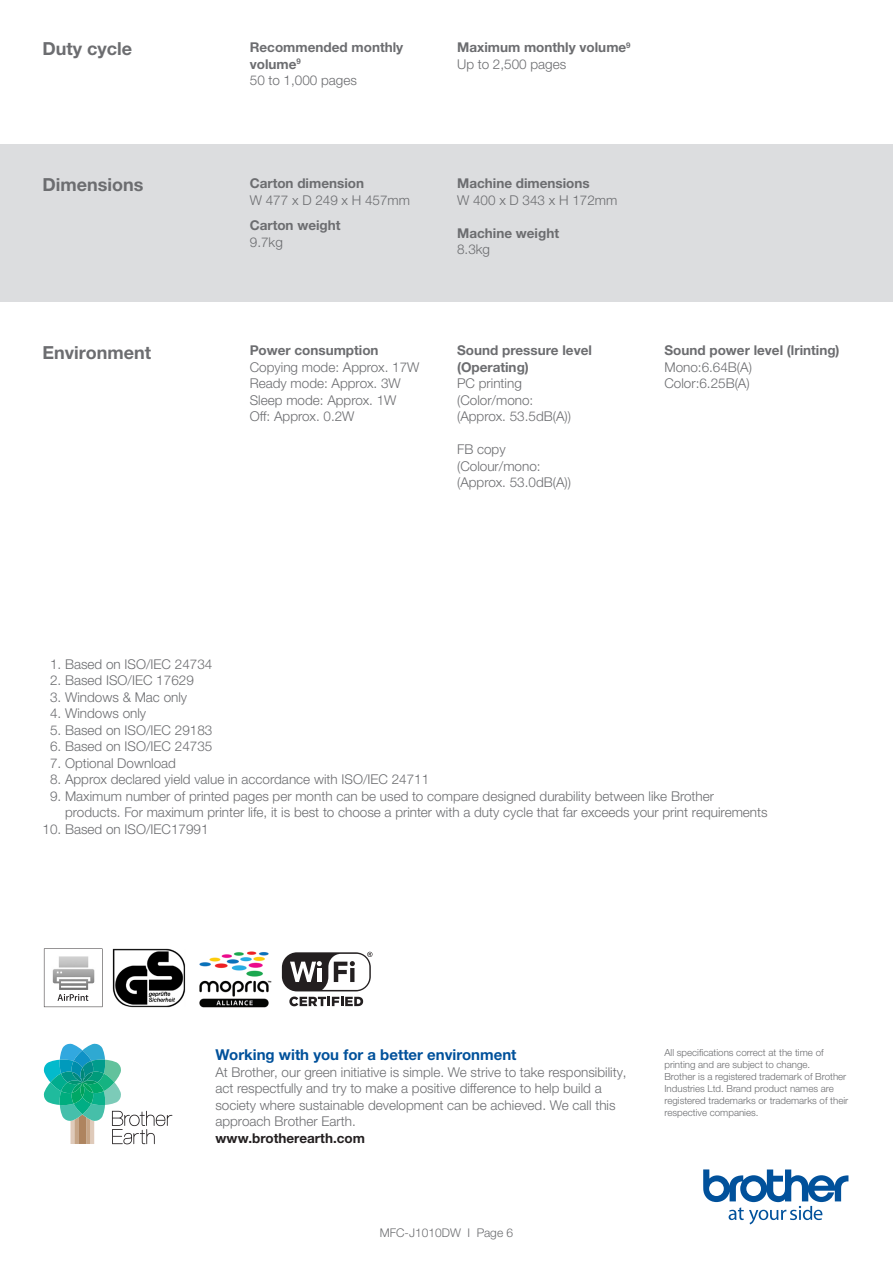
<style>
.page{position:relative;width:893px;height:1263px;background:#fff}
.page>*{position:absolute;margin:0;border:0;box-sizing:border-box;transform-origin:0 0}
.t1{font:700 18px "Helvetica Neue LTW1 G";color:#6c6d70}
.t2{font:700 15px "Helvetica Neue LTW1 G";color:#01519b}
.t3{font:300 13.5px/16.5px "Helvetica Neue LTW1 G";color:#6c6d70}
.t4{font:700 13.5px "Helvetica Neue LTW1 G";color:#6c6d70}
.t5{font:700 13.5px "Helvetica Neue LTW1 G";color:#231f20}
.t6{font:300 12px "Helvetica Neue LTW1 G";color:#6c6d70}
.t7{font:300 9.75px/12px "Helvetica Neue LTW1 G";color:#6c6d70}
</style>
<div class="page">
<svg style="left:44px;top:1044px;width:128px;height:100px"></svg>
<svg style="left:44px;top:948px;width:58px;height:59px"></svg>
<img style="left:52px;top:955px;width:43px;height:35px">
<img style="left:112px;top:948px;width:74px;height:60px">
<img style="left:199px;top:951px;width:72px;height:57px">
<div style="left:282px;top:952px;width:89px;height:39px;background:#231f20;border-radius:15px"></div>
<svg style="left:290px;top:952px;width:82px;height:38px"></svg>
<svg style="left:289px;top:996px;width:74px;height:10px"></svg>
<svg style="left:703px;top:1169px;width:145px;height:55px"></svg>
<div style="left:0;top:145px;width:893px;height:157px;background:#dcdddf"></div>
<p class="t1" style="left:43px;top:38px;width:91px">Duty cycle</p>
<p class="t4" style="left:250px;top:39px;width:155px">Recommended monthly</p>
<p class="t4" style="left:250px;top:56px;width:53px">volume<sup>9</sup></p>
<p class="t3" style="left:250px;top:72px;width:109px">50 to 1,000 pages</p>
<p class="t1" style="left:43px;top:174px;width:102px">Dimensions</p>
<p class="t4" style="left:250px;top:175px;width:116px">Carton dimension</p>
<p class="t3" style="left:250px;top:192px;width:162px">W 477 x D 249 x H 457mm</p>
<p class="t4" style="left:250px;top:217px;width:92px">Carton weight</p>
<p class="t3" style="left:250px;top:234px;width:35px">9.7kg</p>
<p class="t4" style="left:457px;top:39px;width:175px">Maximum monthly volume<sup>9</sup></p>
<p class="t3" style="left:457px;top:56px;width:111px">Up to 2,500 pages</p>
<p class="t4" style="left:457px;top:175px;width:134px">Machine dimensions</p>
<p class="t3" style="left:457px;top:192px;width:162px">W 400 x D 343 x H 172mm</p>
<p class="t4" style="left:457px;top:225px;width:103px">Machine weight</p>
<p class="t3" style="left:457px;top:241px;width:35px">8.3kg</p>
<p class="t1" style="left:43px;top:341px;width:110px">Environment</p>
<p class="t4" style="left:664px;top:342px;width:177px">Sound power level (lrinting)</p>
<p class="t3" style="left:664px;top:359px;width:89px">Mono:6.64B(A)</p>
<p class="t3" style="left:664px;top:375px;width:87px">Color:6.25B(A)</p>
<p class="t4" style="left:457px;top:342px;width:136px">Sound pressure level</p>
<p class="t4" style="left:457px;top:359px;width:73px">(Operating)</p>
<p class="t3" style="left:457px;top:375px;width:115px">PC printing (Color/mono: (Approx. 53.5dB(A))</p>
<p class="t3" style="left:457px;top:441px;width:115px">FB copy (Colour/mono: (Approx. 53.0dB(A))</p>
<p class="t4" style="left:250px;top:342px;width:130px">Power consumption</p>
<p class="t3" style="left:250px;top:359px;width:171px">Copying mode: Approx. 17W</p>
<p class="t3" style="left:250px;top:375px;width:152px">Ready mode: Approx. 3W</p>
<p class="t3" style="left:250px;top:392px;width:148px">Sleep mode: Approx. 1W</p>
<p class="t3" style="left:250px;top:408px;width:106px">Off: Approx. 0.2W</p>
<p class="t3" style="left:50px;top:656px;width:164px">1. Based on ISO/IEC 24734</p>
<p class="t3" style="left:50px;top:672px;width:145px">2. Based ISO/IEC 17629</p>
<p class="t3" style="left:50px;top:689px;width:139px">3. Windows &amp; Mac only</p>
<p class="t3" style="left:50px;top:705px;width:98px">4. Windows only</p>
<p class="t3" style="left:50px;top:722px;width:164px">5. Based on ISO/IEC 29183</p>
<p class="t3" style="left:50px;top:738px;width:164px">6. Based on ISO/IEC 24735</p>
<p class="t3" style="left:50px;top:755px;width:128px">7. Optional Download</p>
<p class="t3" style="left:50px;top:771px;width:381px">8. Approx declared yield value in accordance with ISO/IEC 24711</p>
<p class="t3" style="left:65px;top:788px;width:704px;text-indent:-15px">9. Maximum number of printed pages per month can be used to compare designed durability between like Brother products. For maximum printer life, it is best to choose a printer with a duty cycle that far exceeds your print requirements</p>
<p class="t3" style="left:43px;top:821px;width:168px">10. Based on ISO/IEC17991</p>
<p class="t2" style="left:215px;top:1045px;width:303px">Working with you for a better environment</p>
<p class="t3" style="left:215px;top:1063px;width:413px">At Brother, our green initiative is simple. We strive to take responsibility,</p>
<p class="t3" style="left:215px;top:1080px;width:402px">act respectfully and try to make a positive difference to help build a society where sustainable development can be achieved. We call this approach Brother Earth.</p>
<p class="t5" style="left:215px;top:1129px;width:151px">www.brotherearth.com</p>
<p class="t6" style="left:380px;top:1226px;width:135px">MFC-J1010DW I Page 6</p>
<p class="t7" style="left:664px;top:1047px;width:185px">All specifications correct at the time of printing and are subject to change.<br>Brother is a registered trademark of Brother Industries Ltd. Brand product names are registered trademarks or trademarks of their respective companies.</p>
</div>
